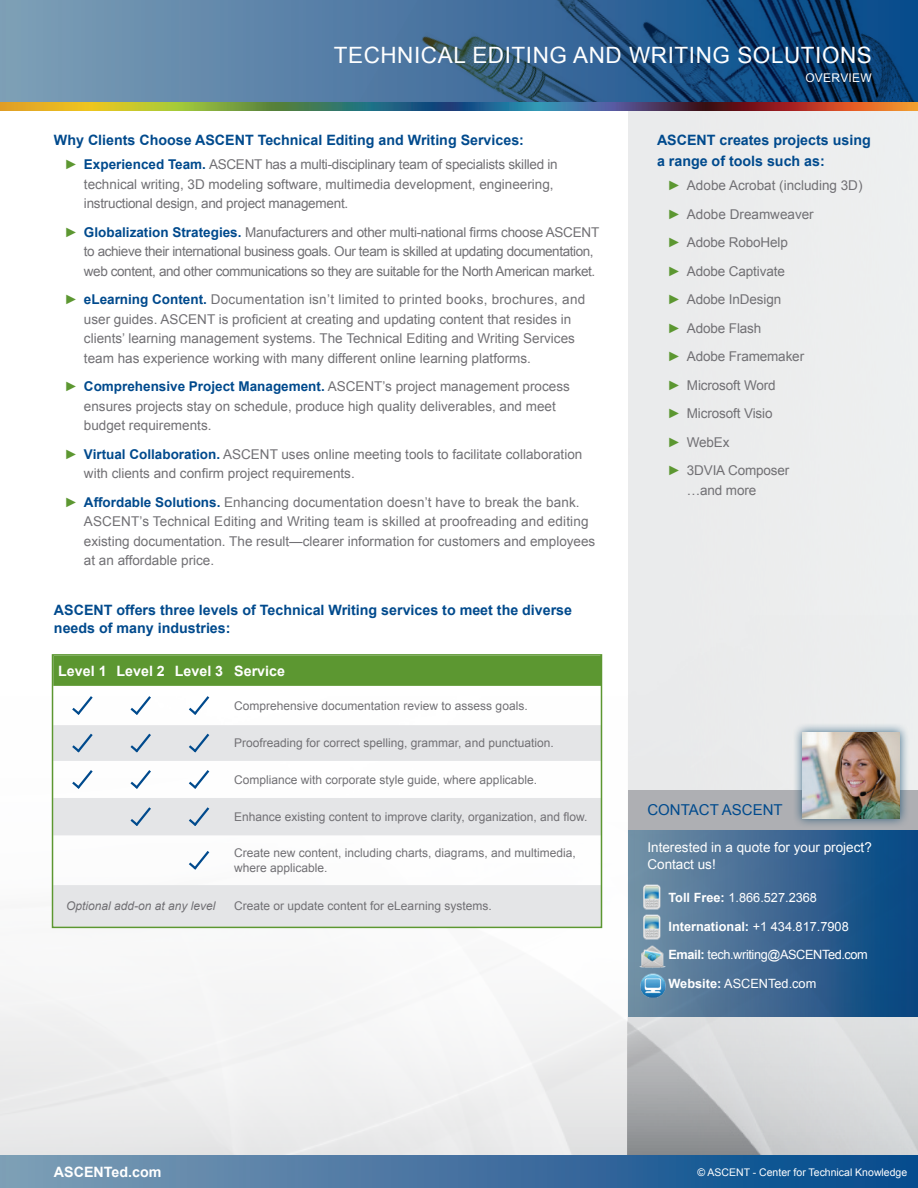
<style>
.page{position:relative;width:918px;height:1188px;background:#fff}
.page>*{position:absolute;margin:0;border:0;box-sizing:border-box;transform-origin:0 0}
.t1{font:22.5px "Arial";letter-spacing:.025em;color:#fff}
.t2{font:15px "Arial";color:#004a8d}
.t3{font:700 14.25px/18.1px "Arial";color:#004a8d}
.t4{font:700 14.25px "Arial";color:#fff}
.t5{font:13.5px/28.5px "Arial";color:#717074}
.t6{font:13.5px/19.5px "Arial";letter-spacing:-.03em;color:#717074}
.t7{font:13.5px/19.5px "Arial";letter-spacing:-.02em;color:#717074}
.t8{font:13.5px/17.1px "Arial";color:#fff}
.t9{font:12.75px "Arial";color:#fff}
.t10{font:12.75px "Arial";letter-spacing:-.03em;color:#fff}
.t11{font:700 12.75px "Arial";color:#fff}
.t12{font:12px/14.4px "Arial";color:#717074}
.t13{font:italic 12px "Arial";color:#717074}
.t14{font:12px "Arial";letter-spacing:.025em;color:#fff}
.t15{font:10.5px "Arial";color:#fff}
.s1{color:#5c9731}
.s2{font-weight:700;color:#004a8d}
.s3{font-weight:700}
.s4{font-weight:400}
</style>
<div class="page">
<img style="left:628px;top:110px;width:290px;height:1045px">
<div style="left:0;top:1155px;width:918px;height:33px;background:linear-gradient(to right,#819db5,#02498d)"></div>
<div style="left:55px;top:657px;width:544px;height:29px;background:#5c9731"></div>
<svg style="left:55px;top:725px;width:544px;height:200px;fill:#e4e5e7"></svg>
<svg style="left:72px;top:696px;width:21px;height:19px"></svg>
<svg style="left:130px;top:696px;width:21px;height:19px"></svg>
<svg style="left:188px;top:696px;width:22px;height:19px"></svg>
<svg style="left:70px;top:731px;width:25px;height:24px"></svg>
<svg style="left:128px;top:731px;width:25px;height:24px"></svg>
<svg style="left:186px;top:731px;width:26px;height:24px"></svg>
<svg style="left:70px;top:768px;width:25px;height:23px"></svg>
<svg style="left:128px;top:768px;width:25px;height:23px"></svg>
<svg style="left:186px;top:768px;width:26px;height:23px"></svg>
<svg style="left:128px;top:805px;width:25px;height:23px"></svg>
<svg style="left:186px;top:805px;width:26px;height:23px"></svg>
<svg style="left:186px;top:848px;width:26px;height:24px"></svg>
<div style="left:52px;top:654px;width:550px;height:274px;border:2px solid #5c9731"></div>
<svg style="left:0;top:0;width:918px;height:103px;background:#406b94"></svg>
<div style="left:628px;top:802px;width:290px;height:214px;background:linear-gradient(to right,#768fa5,#054481)"></div>
<div style="left:628px;top:791px;width:290px;height:39px;background:#aeafb3"></div>
<img style="left:639px;top:882px;width:25px;height:61px">
<img style="left:637px;top:943px;width:31px;height:28px">
<img style="left:639px;top:972px;width:28px;height:27px">
<div style="left:792px;top:723px;width:117px;height:105px;background:#09456a;opacity:.75"></div>
<img style="left:802px;top:732px;width:98px;height:86px">
<svg style="left:0;top:103px;width:918px;height:7px;background:#787250"></svg>
<h1 class="t1" style="left:334px;top:40px;width:78px">Technical</h1>
<h1 class="t1" style="left:472px;top:40px;width:209px">EDITING AND Writing</h1>
<h1 class="t1" style="left:737px;top:40px;width:119px">Solutions</h1>
<p class="t14" style="left:805px;top:70px;width:52px">overview</p>
<p class="t3" style="left:54px;top:132px;width:472px">Why Clients Choose ASCENT Technical Editing and Writing Services:</p>
<p class="t7" style="left:84px;top:155px;width:475px;text-indent:-19px"><span class="s1">►</span> <span class="s2">Experienced Team.</span> ASCENT has a multi-disciplinary team of specialists skilled in technical writing, 3D modeling software, multimedia development, engineering, instructional design, and project management.</p>
<p class="t6" style="left:84px;top:223px;width:517px;text-indent:-19px"><span class="s1">►</span> <span class="s2">Globalization Strategies.</span> Manufacturers and other multi-national firms choose ASCENT to achieve their international business goals. Our team is skilled at updating documentation, web content, and other communications so they are suitable for the North American market.</p>
<p class="t5" style="left:84px;top:290px;width:503px;line-height:19.5px;text-indent:-19px"><span class="s1">►</span> <span class="s2">eLearning Content.</span> Documentation isn’t limited to printed books, brochures, and user guides. ASCENT is proficient at creating and updating content that resides in clients’ learning management systems. The Technical Editing and Writing Services team has experience working with many different online learning platforms.</p>
<p class="t5" style="left:84px;top:377px;width:487px;line-height:19.5px;text-indent:-19px"><span class="s1">►</span> <span class="s2">Comprehensive Project Management.</span> ASCENT’s project management process ensures projects stay on schedule, produce high quality deliverables, and meet budget requirements.</p>
<p class="t5" style="left:84px;top:444px;width:500px;line-height:19.5px;text-indent:-19px"><span class="s1">►</span> <span class="s2">Virtual Collaboration.</span> ASCENT uses online meeting tools to facilitate collaboration with clients and confirm project requirements.</p>
<p class="t5" style="left:84px;top:492px;width:513px;line-height:19.5px;text-indent:-19px"><span class="s1">►</span> <span class="s2">Affordable Solutions.</span> Enhancing documentation doesn’t have to break the bank.<br>ASCENT’s Technical Editing and Writing team is skilled at proofreading and editing existing documentation. The result—clearer information for customers and employees at an affordable price.</p>
<p class="t3" style="left:54px;top:602px;width:520px">ASCENT offers three levels of Technical Writing services to meet the diverse needs of many industries:</p>
<p class="t4" style="left:58px;top:661px;width:228px">Level 1 Level 2 Level 3 Service</p>
<p class="t12" style="left:234px;top:699px;width:295px">Comprehensive documentation review to assess goals.</p>
<p class="t12" style="left:234px;top:736px;width:321px">Proofreading for correct spelling, grammar, and punctuation.</p>
<p class="t12" style="left:234px;top:773px;width:304px">Compliance with corporate style guide, where applicable.</p>
<p class="t12" style="left:234px;top:810px;width:355px">Enhance existing content to improve clarity, organization, and flow.</p>
<p class="t12" style="left:234px;top:846px;width:343px">Create new content, including charts, diagrams, and multimedia, where applicable.</p>
<p class="t13" style="left:66px;top:898px;width:151px">Optional add-on at any level</p>
<p class="t12" style="left:234px;top:899px;width:259px">Create or update content for eLearning systems.</p>
<p class="t3" style="left:657px;top:130px;width:215px;line-height:21px">ASCENT creates projects using a range of tools such as:</p>
<p class="t5" style="left:667px;top:172px;width:197px"><span class="s1">►</span> Adobe Acrobat (including 3D) <span class="s1">►</span> Adobe Dreamweaver<br><span class="s1">►</span> Adobe RoboHelp<br><span class="s1">►</span> Adobe Captivate<br><span class="s1">►</span> Adobe InDesign<br><span class="s1">►</span> Adobe Flash<br><span class="s1">►</span> Adobe Framemaker<br><span class="s1">►</span> Microsoft Word<br><span class="s1">►</span> Microsoft Visio<br><span class="s1">►</span> WebEx<br><span class="s1">►</span> 3DVIA Composer</p>
<p class="t5" style="left:687px;top:476px;width:71px">…and more</p>
<p class="t2" style="left:647px;top:800px;width:137px">CONTACT ASCENT</p>
<p class="t8" style="left:647px;top:839px;width:226px">Interested in a quote for your project?<br>Contact us!</p>
<p class="t9" style="left:668px;top:889px;width:150px"><span class="s3">Toll Free:</span> 1.866.527.2368</p>
<p class="t11" style="left:668px;top:918px;width:182px">International: <span class="s4">+1 434.817.7908</span></p>
<p class="t10" style="left:668px;top:946px;width:201px"><span class="s3">Email:</span> tech.writing@ASCENTed.com</p>
<p class="t9" style="left:668px;top:975px;width:149px"><span class="s3">Website:</span> ASCENTed.com</p>
<p class="t4" style="left:54px;top:1162px;width:109px">ASCENTed.com</p>
<p class="t15" style="left:697px;top:1165px;width:211px">© ASCENT - Center for Technical Knowledge</p>
</div>
